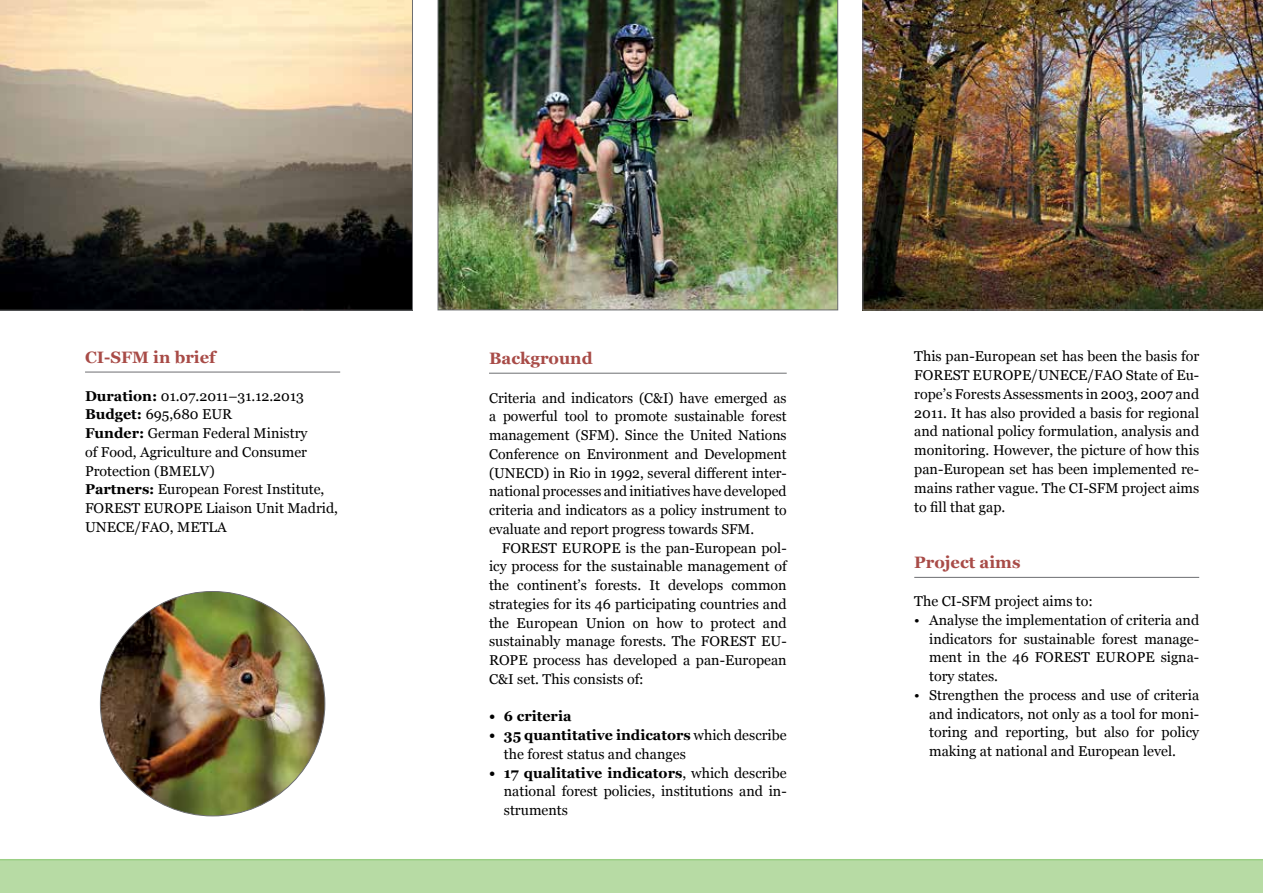
<style>
.page{position:relative;width:1263px;height:893px;background:#fff}
.page>*{position:absolute;margin:0;border:0;box-sizing:border-box;transform-origin:0 0}
.t1{font:700 16.5px "Georgia";color:#a84b47}
.t2{font:14.25px/18.8px "Georgia";color:#000;text-align:justify}
.t3{font:700 14.25px "Georgia";color:#000}
.s1{font-weight:700}
</style>
<div class="page">
<hr style="left:489px;top:373px;width:298px;height:1px;background:#6d6e71">
<hr style="left:914px;top:577px;width:285px;height:1px;background:#6d6e71">
<div style="left:0;top:859px;width:1263px;height:34px;background:#b7dba4"></div>
<hr style="left:85px;top:372px;width:255px;height:1px;background:#6d6e71">
<svg style="left:0;top:0;width:413px;height:310px;background:#8d8270"></svg>
<img style="left:100px;top:591px;width:225px;height:225px;border-radius:112px">
<img style="left:862px;top:0;width:401px;height:310px">
<img style="left:438px;top:0;width:400px;height:310px">
<p class="t1" style="left:85px;top:347px;width:132px">CI-SFM in brief</p>
<p class="t2" style="left:85px;top:387px;width:254px;text-align:left"><span class="s1">Duration:</span> 01.07.2011–31.12.2013<br><span class="s1">Budget:</span> 695,680 EUR<br><span class="s1">Funder:</span> German Federal Ministry<br>of Food, Agriculture and Consumer<br>Protection (BMELV)<br><span class="s1">Partners:</span> European Forest Institute,<br>FOREST EUROPE Liaison Unit Madrid,<br>UNECE/FAO, METLA</p>
<p class="t1" style="left:489px;top:348px;width:105px">Background</p>
<p class="t2" style="left:489px;top:389px;width:299px">Criteria and indicators (C&amp;I) have emerged as a powerful tool to promote sustainable forest management (SFM). Since the United Nations Conference on Environment and Development (UNECD) in Rio in 1992, several different inter&shy;national processes and initiatives have developed criteria and indicators as a policy instrument to evaluate and report progress towards SFM.</p>
<p class="t2" style="left:489px;top:539px;width:299px;text-indent:13px">FOREST EUROPE is the pan-European pol&shy;icy process for the sustainable management of the continent’s forests. It develops common strategies for its 46 participating countries and the European Union on how to protect and sustainably manage forests. The FOREST EU-ROPE process has developed a pan-European C&amp;I set. This consists of:</p>
<p class="t3" style="left:489px;top:707px;width:84px">• 6 criteria</p>
<p class="t2" style="left:504px;top:726px;width:284px;text-indent:-15px"><span class="s1">• 35 quantitative indicators</span> which describe the forest status and changes</p>
<p class="t2" style="left:504px;top:764px;width:284px;text-indent:-15px"><span class="s1">• 17 qualitative indicators</span>, which describe national forest policies, institutions and in&shy;struments</p>
<p class="t2" style="left:914px;top:347px;width:286px">This pan-European set has been the basis for FOREST EUROPE/UNECE/FAO State of Eu&shy;rope’s Forests Assessments in 2003, 2007 and 2011. It has also provided a basis for regional and national policy formulation, analysis and monitoring. However, the picture of how this pan-European set has been implemented re&shy;mains rather vague. The CI-SFM project aims to fill that gap.</p>
<p class="t1" style="left:914px;top:552px;width:108px">Project aims</p>
<p class="t2" style="left:914px;top:592px;width:180px">The CI-SFM project aims to:</p>
<p class="t2" style="left:929px;top:611px;width:272px;text-indent:-15px">• Analyse the implementation of criteria and indicators for sustainable forest manage&shy;ment in the 46 FOREST EUROPE signa&shy;tory states.</p>
<p class="t2" style="left:929px;top:686px;width:271px;text-indent:-15px">• Strengthen the process and use of criteria and indicators, not only as a tool for moni&shy;toring and reporting, but also for policy making at national and European level.</p>
</div>
